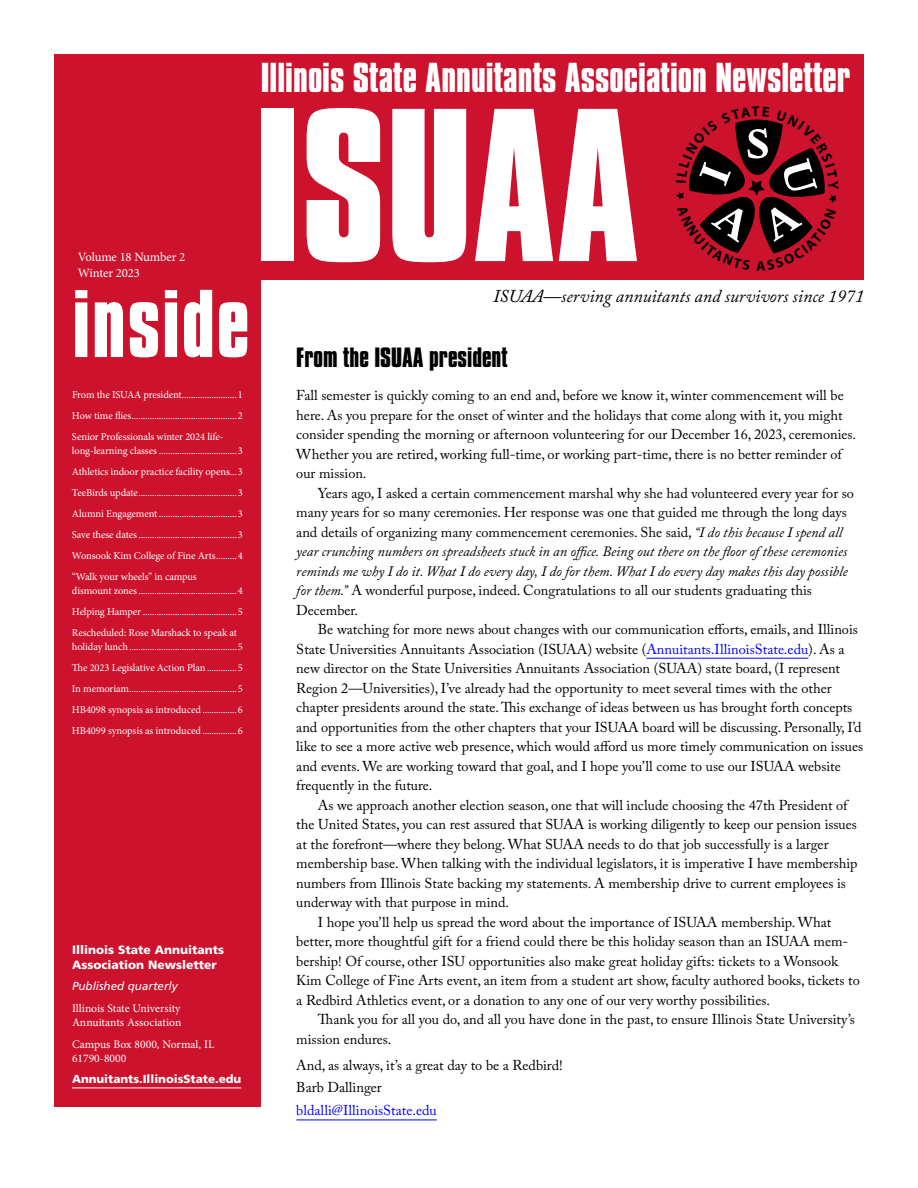
<style>
.page{position:relative;width:918px;height:1188px;background:#fff}
.page>*{position:absolute;margin:0;border:0;box-sizing:border-box;transform-origin:0 0}
.H1_ISUAA_spelled_out{font:700 187.5px "Compacta BT";color:#fff}
.H2_inside{font:700 82.5px "Compacta BT";letter-spacing:.02em;color:#fff}
.H1_ISUAA_spelled_out-2{font:700 36px "Compacta BT";color:#fff}
.H2_Subhead{font:700 24px "Compacta BT";color:#000}
.P_ISUAA_serving{font:italic 18px "Adobe Caslon Pro";color:#000}
.P_Subsequent_paragra{font:14.25px/19.5px "Adobe Caslon Pro";color:#000}
.P_First_paragraph{font:14.25px/19.5px "Adobe Caslon Pro";color:#000}
.P_Subsequent_paragra-2{font:14.25px "Adobe Caslon Pro";color:#00f}
.P_Volume_15{font:12.75px "Minion Pro";letter-spacing:-.01em;color:#fff}
.P_ISAA_Newsletter_in{font:900 12px/14.4px "Frutiger";color:#fff}
.P_ISAA_Newsletter_in-2{font:11.7px/14px "Minion Pro";color:#fff}
.P_ISAA_Newsletter_in-3{font:900 11.7px "Frutiger";color:#fff}
.P_ISAA_Newsletter_in-4{font:italic 11.7px "Frutiger";color:#fff}
.LI_Table_of_contents{font:10.5px/14.2px "Minion Pro";letter-spacing:-.01em;color:#fff}
.s1{font-style:italic}
.s2{color:#00f}
</style>
<div class="page">
<div style="left:224px;top:54px;width:640px;height:226px;background:#cd122d"></div>
<div style="left:54px;top:54px;width:207px;height:1053px;background:#cd122d"></div>
<hr style="left:72px;top:1088px;width:169px;height:1px;background:#fff">
<hr style="left:646px;top:658px;width:162px;height:1px;background:#00f">
<hr style="left:296px;top:1120px;width:141px;height:1px;background:#00f">
<svg style="left:676px;top:119px;width:161px;height:135px"></svg>
<p class="P_Volume_15" style="left:78px;top:248px;width:109px">Volume 18 Number 2</p>
<p class="P_Volume_15" style="left:78px;top:265px;width:64px">Winter 2023</p>
<h2 class="H2_inside" style="left:72px;top:274px;width:179px">inside</h2>
<p class="LI_Table_of_contents" style="left:72px;top:387px;width:172px">From the ISUAA president........................1</p>
<p class="LI_Table_of_contents" style="left:72px;top:408px;width:173px">How time flies..............................................2</p>
<p class="LI_Table_of_contents" style="left:72px;top:429px;width:173px">Senior Professionals winter 2024 life&shy;long-learning classes ..................................3</p>
<p class="LI_Table_of_contents" style="left:72px;top:464px;width:173px">Athletics indoor practice facility opens...3</p>
<p class="LI_Table_of_contents" style="left:72px;top:485px;width:173px">TeeBirds update...........................................3</p>
<p class="LI_Table_of_contents" style="left:72px;top:506px;width:173px">Alumni Engagement ..................................3</p>
<p class="LI_Table_of_contents" style="left:72px;top:527px;width:173px">Save these dates...........................................3</p>
<p class="LI_Table_of_contents" style="left:72px;top:548px;width:173px">Wonsook Kim College of Fine Arts.........4</p>
<p class="LI_Table_of_contents" style="left:72px;top:569px;width:173px">“Walk your wheels” in campus<br>dismount zones...........................................4</p>
<p class="LI_Table_of_contents" style="left:72px;top:605px;width:173px">Helping Hamper .........................................5</p>
<p class="LI_Table_of_contents" style="left:72px;top:626px;width:173px">Rescheduled: Rose Marshack to speak at holiday lunch...............................................5</p>
<p class="LI_Table_of_contents" style="left:72px;top:661px;width:173px">The 2023 Legislative Action Plan.............5</p>
<p class="LI_Table_of_contents" style="left:72px;top:682px;width:173px">In memoriam...............................................5</p>
<p class="LI_Table_of_contents" style="left:72px;top:703px;width:173px">HB4098 synopsis as introduced ...............6</p>
<p class="LI_Table_of_contents" style="left:72px;top:724px;width:173px">HB4099 synopsis as introduced ...............6</p>
<p class="P_ISAA_Newsletter_in" style="left:72px;top:943px;width:154px">Illinois State Annuitants<br>Association Newsletter</p>
<p class="P_ISAA_Newsletter_in-4" style="left:72px;top:980px;width:107px">Published quarterly</p>
<p class="P_ISAA_Newsletter_in-2" style="left:72px;top:1001px;width:111px">Illinois State University<br>Annuitants Association</p>
<p class="P_ISAA_Newsletter_in-2" style="left:72px;top:1037px;width:144px">Campus Box 8000, Normal, IL<br>61790-8000</p>
<p class="P_ISAA_Newsletter_in-3" style="left:72px;top:1072px;width:171px">Annuitants.IllinoisState.edu</p>
<h1 class="H1_ISUAA_spelled_out-2" style="left:261px;top:56px;width:591px">Illinois State Annuitants Association Newsletter</h1>
<h1 class="H1_ISUAA_spelled_out" style="left:255px;top:72px;width:386px">ISUAA</h1>
<p class="P_ISUAA_serving" style="left:493px;top:285px;width:373px">ISUAA—serving annuitants and survivors since 1971</p>
<h2 class="H2_Subhead" style="left:296px;top:343px;width:213px">From the ISUAA president</h2>
<p class="P_First_paragraph" style="left:296px;top:386px;width:561px">Fall semester is quickly coming to an end and, before we know it, winter commencement will be here. As you prepare for the onset of winter and the holidays that come along with it, you might consider spending the morning or afternoon volunteering for our December 16, 2023, ceremonies.<br>Whether you are retired, working full-time, or working part-time, there is no better reminder of our mission.</p>
<p class="P_Subsequent_paragra" style="left:296px;top:483px;width:559px;text-indent:22px">Years ago, I asked a certain commencement marshal why she had volunteered every year for so many years for so many ceremonies. Her response was one that guided me through the long days and details of organizing many commencement ceremonies. She said, <span class="s1">“I do this because I spend all year crunching numbers on spreadsheets stuck in an office. Being out there on the floor of these ceremonies reminds me why I do it. What I do every day, I do for them. What I do every day makes this day possible for them.”</span> A wonderful purpose, indeed. Congratulations to all our students graduating this December.</p>
<p class="P_Subsequent_paragra" style="left:296px;top:619px;width:568px;text-indent:22px">Be watching for more news about changes with our communication efforts, emails, and Illinois State Universities Annuitants Association (ISUAA) website (<span class="s2">Annuitants.IllinoisState.edu</span>). As a new director on the State Universities Annuitants Association (SUAA) state board, (I represent Region 2—Universities), I’ve already had the opportunity to meet several times with the other chapter presidents around the state. This exchange of ideas between us has brought forth concepts and opportunities from the other chapters that your ISUAA board will be discussing. Personally, I’d like to see a more active web presence, which would afford us more timely communication on issues and events. We are working toward that goal, and I hope you’ll come to use our ISUAA website frequently in the future.</p>
<p class="P_Subsequent_paragra" style="left:296px;top:795px;width:563px;text-indent:22px">As we approach another election season, one that will include choosing the 47th President of the United States, you can rest assured that SUAA is working diligently to keep our pension issues at the forefront—where they belong. What SUAA needs to do that job successfully is a larger membership base. When talking with the individual legislators, it is imperative I have membership numbers from Illinois State backing my statements. A membership drive to current employees is underway with that purpose in mind.</p>
<p class="P_Subsequent_paragra" style="left:296px;top:912px;width:565px;text-indent:22px">I hope you’ll help us spread the word about the importance of ISUAA membership. What better, more thoughtful gift for a friend could there be this holiday season than an ISUAA mem&shy;bership! Of course, other ISU opportunities also make great holiday gifts: tickets to a Wonsook Kim College of Fine Arts event, an item from a student art show, faculty authored books, tickets to a Redbird Athletics event, or a donation to any one of our very worthy possibilities.</p>
<p class="P_Subsequent_paragra" style="left:296px;top:1009px;width:560px;text-indent:22px">Thank you for all you do, and all you have done in the past, to ensure Illinois State University’s mission endures.</p>
<p class="P_First_paragraph" style="left:296px;top:1055px;width:268px">And, as always, it’s a great day to be a Redbird!</p>
<p class="P_First_paragraph" style="left:296px;top:1078px;width:87px">Barb Dallinger</p>
<p class="P_Subsequent_paragra-2" style="left:296px;top:1102px;width:142px">bldalli@IllinoisState.edu</p>
</div>
